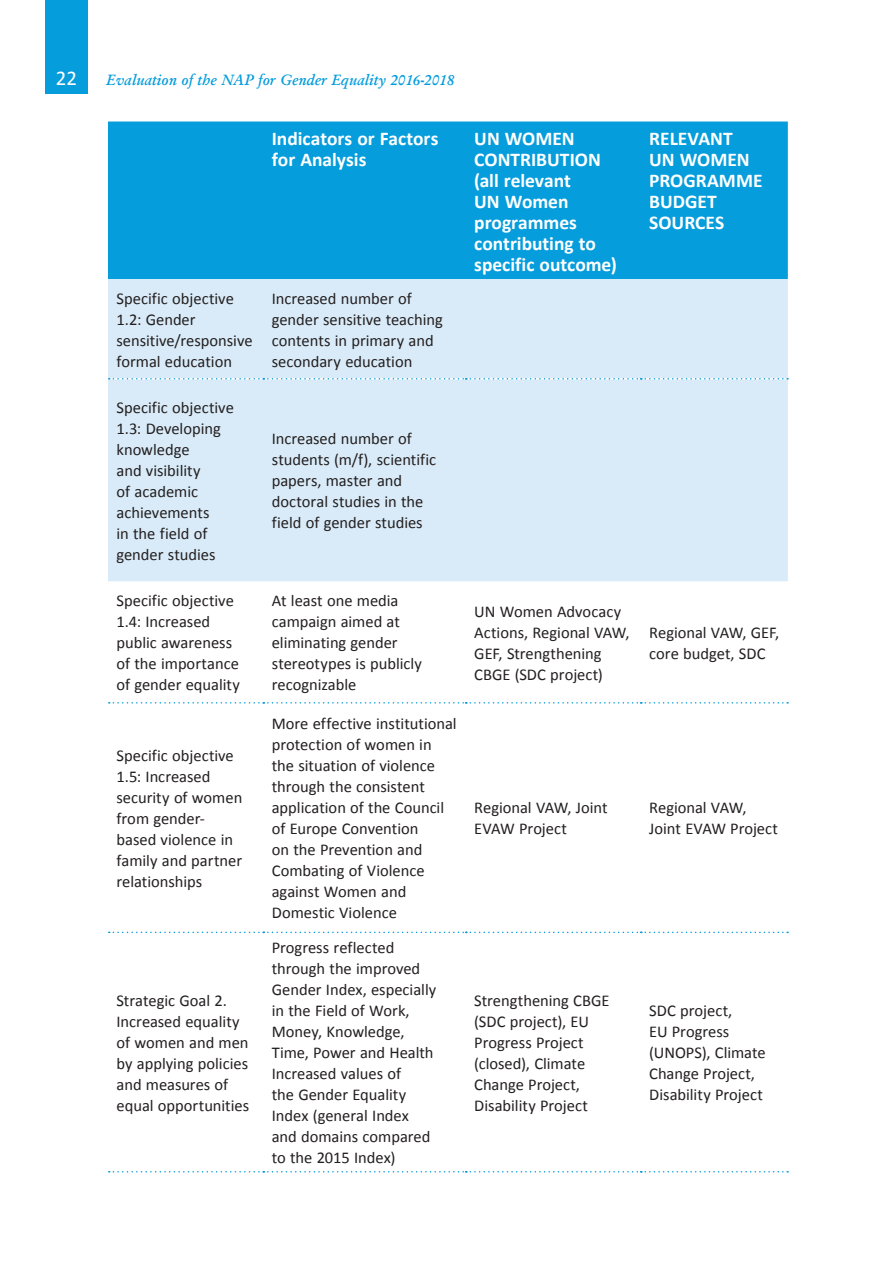
<style>
.page{position:relative;width:893px;height:1263px;background:#fff}
.page>*{position:absolute;margin:0;border:0;box-sizing:border-box;transform-origin:0 0}
.t1{font:21px "Calibri";color:#fff}
.t2{font:700 19.5px/21px "Calibri";color:#fff}
.t3{font:16.5px/21px "Calibri";color:#231f20}
.t4{font:italic 600 15px "Garamond";color:#069ddc}
</style>
<div class="page">
<div style="left:45px;top:0;width:43px;height:94px;background:#069ddc"></div>
<div style="left:108px;top:122px;width:680px;height:157px;background:#069ddc"></div>
<div style="left:108px;top:279px;width:680px;height:302px;background:#d9ebf8"></div>
<svg style="left:109px;top:378px;width:679px;height:2px"></svg>
<svg style="left:109px;top:702px;width:679px;height:2px"></svg>
<svg style="left:109px;top:932px;width:679px;height:1px"></svg>
<svg style="left:109px;top:1171px;width:679px;height:1px"></svg>
<p class="t1" style="left:56px;top:70px;width:23px">22</p>
<p class="t4" style="left:106px;top:70px;width:349px">Evaluation of the NAP for Gender Equality 2016-2018</p>
<p class="t2" style="left:272px;top:129px;width:168px">Indicators or Factors for Analysis</p>
<p class="t2" style="left:474px;top:129px;width:144px">UN WOMEN<br>CONTRIBUTION (all relevant<br>UN Women programmes contributing to specific outcome)</p>
<p class="t2" style="left:649px;top:129px;width:115px">RELEVANT<br>UN WOMEN<br>PROGRAMME<br>BUDGET<br>SOURCES</p>
<p class="t3" style="left:117px;top:289px;width:138px">Specific objective<br>1.2: Gender sensitive/responsive formal education</p>
<p class="t3" style="left:272px;top:289px;width:173px">Increased number of gender sensitive teaching contents in primary and secondary education</p>
<p class="t3" style="left:117px;top:398px;width:119px">Specific objective<br>1.3: Developing knowledge<br>and visibility<br>of academic achievements<br>in the field of gender studies</p>
<p class="t3" style="left:272px;top:430px;width:166px">Increased number of students (m/f), scientific papers, master and doctoral studies in the field of gender studies</p>
<p class="t3" style="left:117px;top:592px;width:125px">Specific objective<br>1.4: Increased public awareness of the importance of gender equality</p>
<p class="t3" style="left:272px;top:592px;width:152px">At least one media campaign aimed at eliminating gender stereotypes is publicly recognizable</p>
<p class="t3" style="left:474px;top:602px;width:157px">UN Women Advocacy<br>Actions, Regional VAW,<br>GEF, Strengthening<br>CBGE (SDC project)</p>
<p class="t3" style="left:649px;top:623px;width:131px">Regional VAW, GEF, core budget, SDC</p>
<p class="t3" style="left:117px;top:746px;width:127px">Specific objective<br>1.5: Increased security of women from gender&shy;based violence in family and partner relationships</p>
<p class="t3" style="left:117px;top:991px;width:134px">Strategic Goal 2.<br>Increased equality of women and men by applying policies and measures of equal opportunities</p>
<p class="t3" style="left:272px;top:715px;width:186px">More effective institutional protection of women in the situation of violence through the consistent application of the Council of Europe Convention<br>on the Prevention and<br>Combating of Violence against Women and<br>Domestic Violence</p>
<p class="t3" style="left:272px;top:938px;width:166px">Progress reflected through the improved<br>Gender Index, especially in the Field of Work,<br>Money, Knowledge,<br>Time, Power and Health<br>Increased values of<br>the Gender Equality<br>Index (general Index and domains compared to the 2015 Index)</p>
<p class="t3" style="left:474px;top:799px;width:135px">Regional VAW, Joint<br>EVAW Project</p>
<p class="t3" style="left:649px;top:799px;width:130px">Regional VAW,<br>Joint EVAW Project</p>
<p class="t3" style="left:474px;top:991px;width:137px">Strengthening CBGE (SDC project), EU<br>Progress Project (closed), Climate<br>Change Project,<br>Disability Project</p>
<p class="t3" style="left:649px;top:1001px;width:118px">SDC project,<br>EU Progress (UNOPS), Climate<br>Change Project,<br>Disability Project</p>
</div>
